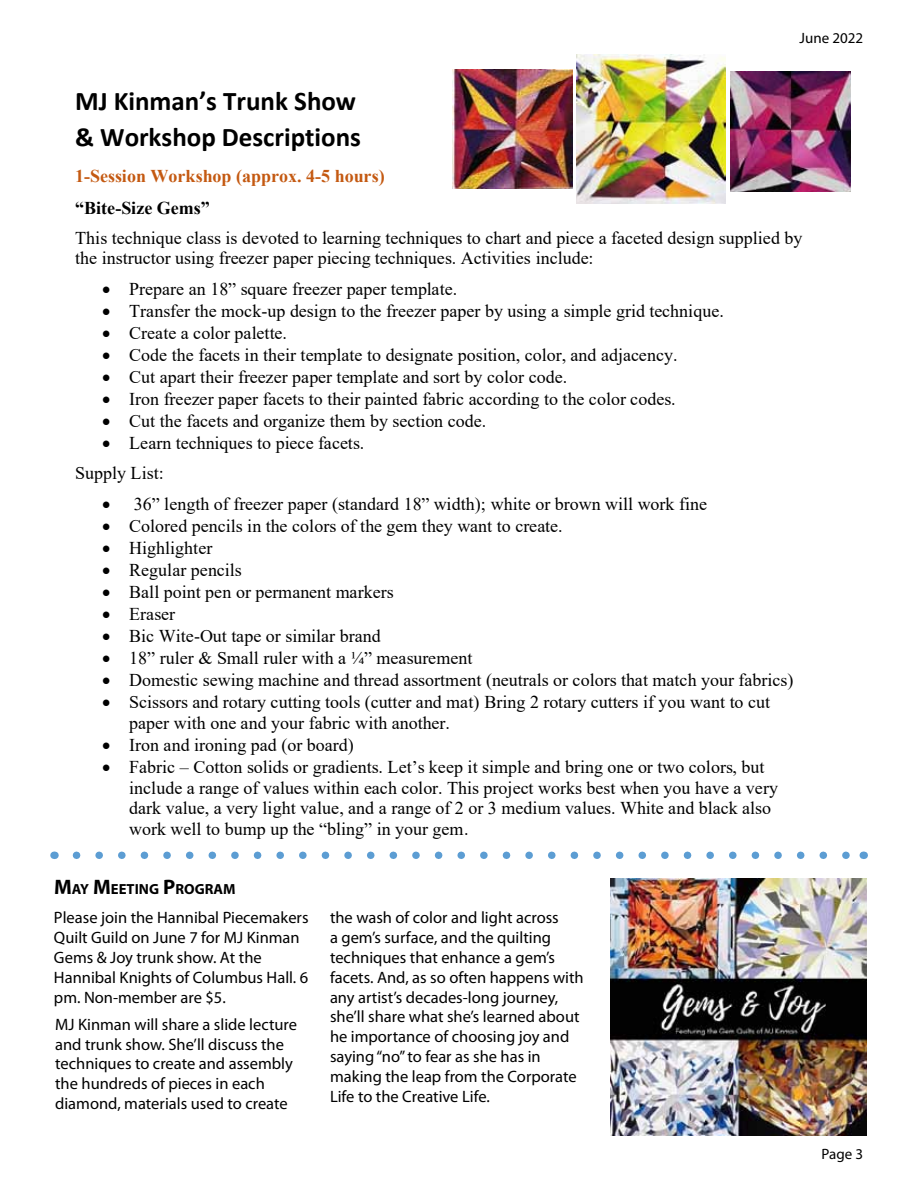
<style>
.page{position:relative;width:918px;height:1188px;background:#fff}
.page>*{position:absolute;margin:0;border:0;box-sizing:border-box;transform-origin:0 0}
.t1{font:700 27px/36.3px "Calibri";color:#000}
.t2{font:18px/20.9px "Times New Roman";color:#000}
.t3{font:700 18px "Times New Roman";color:#c45911}
.t4{font:700 18px "Times New Roman";letter-spacing:.005em;color:#000}
.t5{font:16.5px/19.8px "Myriad Pro";color:#000}
.t6{font:15px "Myriad Pro";color:#000}
.t7{font:700 14.7px "Myriad Pro";color:#000}
.s1{font-size:21px}
</style>
<div class="page">
<img style="left:577px;top:54px;width:149px;height:149px">
<img style="left:452px;top:69px;width:121px;height:120px">
<img style="left:730px;top:71px;width:120px;height:120px">
<img style="left:610px;top:879px;width:257px;height:256px">
<svg style="left:76px;top:852px;width:774px;height:7px"></svg>
<p class="t6" style="left:800px;top:28px;width:65px">June 2022</p>
<h1 class="t1" style="left:75px;top:82px;width:287px">MJ Kinman’s Trunk Show &amp; Workshop Descriptions</h1>
<p class="t3" style="left:75px;top:163px;width:311px">1-Session Workshop (approx. 4-5 hours)</p>
<p class="t4" style="left:75px;top:195px;width:136px">“Bite-Size Gems”</p>
<p class="t2" style="left:75px;top:227px;width:729px">This technique class is devoted to learning techniques to chart and piece a faceted design supplied by the instructor using freezer paper piecing techniques. Activities include:</p>
<p class="t2" style="left:102px;top:278px;width:357px">• Prepare an 18” square freezer paper template.</p>
<p class="t2" style="left:102px;top:300px;width:623px">• Transfer the mock-up design to the freezer paper by using a simple grid technique.</p>
<p class="t2" style="left:102px;top:322px;width:186px">• Create a color palette.</p>
<p class="t2" style="left:102px;top:344px;width:577px">• Code the facets in their template to designate position, color, and adjacency.</p>
<p class="t2" style="left:102px;top:366px;width:467px">• Cut apart their freezer paper template and sort by color code.</p>
<p class="t2" style="left:102px;top:388px;width:575px">• Iron freezer paper facets to their painted fabric according to the color codes.</p>
<p class="t2" style="left:102px;top:410px;width:386px">• Cut the facets and organize them by section code.</p>
<p class="t2" style="left:75px;top:428px;width:291px;line-height:29.7px;text-indent:27px">• Learn techniques to piece facets.<br>Supply List:</p>
<p class="t2" style="left:102px;top:493px;width:606px">• 36” length of freezer paper (standard 18” width); white or brown will work fine</p>
<p class="t2" style="left:102px;top:515px;width:462px">• Colored pencils in the colors of the gem they want to create.</p>
<p class="t2" style="left:102px;top:537px;width:112px">• Highlighter</p>
<p class="t2" style="left:102px;top:559px;width:141px">• Regular pencils</p>
<p class="t2" style="left:102px;top:581px;width:293px">• Ball point pen or permanent markers</p>
<p class="t2" style="left:102px;top:603px;width:75px">• Eraser</p>
<p class="t2" style="left:102px;top:625px;width:280px">• Bic Wite-Out tape or similar brand</p>
<p class="t2" style="left:102px;top:647px;width:372px">• 18” ruler &amp; Small ruler with a ¼” measurement</p>
<p class="t2" style="left:102px;top:669px;width:693px">• Domestic sewing machine and thread assortment (neutrals or colors that match your fabrics)</p>
<p class="t2" style="left:129px;top:691px;width:642px;text-indent:-27px">• Scissors and rotary cutting tools (cutter and mat) Bring 2 rotary cutters if you want to cut paper with one and your fabric with another.</p>
<p class="t2" style="left:102px;top:734px;width:253px">• Iron and ironing pad (or board)</p>
<p class="t2" style="left:129px;top:756px;width:650px;text-indent:-27px">• Fabric – Cotton solids or gradients. Let’s keep it simple and bring one or two colors, but include a range of values within each color. This project works best when you have a very dark value, a very light value, and a range of 2 or 3 medium values. White and black also work well to bump up the “bling” in your gem.</p>
<p class="t7" style="left:54px;top:880px;width:183px"><span class="s1">M</span>AY <span class="s1">M</span>EETING <span class="s1">P</span>ROGRAM</p>
<p class="t5" style="left:54px;top:908px;width:256px">Please join the Hannibal Piecemakers<br>Quilt Guild on June 7 for MJ Kinman<br>Gems &amp; Joy trunk show. At the<br>Hannibal Knights of Columbus Hall. 6 pm. Non-member are $5.</p>
<p class="t5" style="left:330px;top:908px;width:255px">the wash of color and light across<br>a gem’s surface, and the quilting techniques that enhance a gem’s facets. And, as so often happens with any artist’s decades-long journey, she’ll share what she’s learned about he importance of choosing joy and saying “no” to fear as she has in making the leap from the Corporate Life to the Creative Life.</p>
<p class="t5" style="left:55px;top:1014px;width:243px">MJ Kinman will share a slide lecture and trunk show. She’ll discuss the techniques to create and assembly the hundreds of pieces in each diamond, materials used to create</p>
<p class="t6" style="left:822px;top:1145px;width:43px">Page 3</p>
</div>
